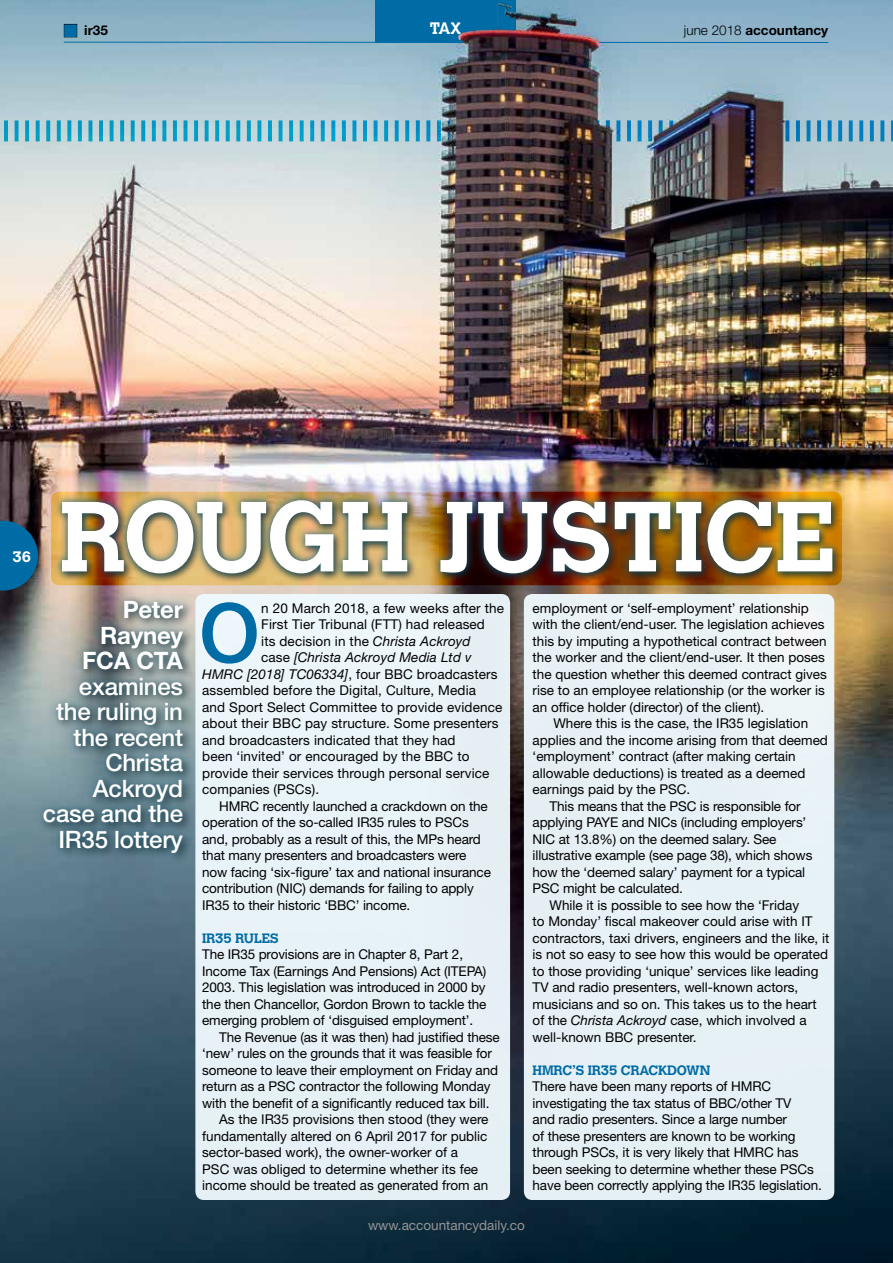
<style>
.page{position:relative;width:893px;height:1263px;background:#fff}
.page>*{position:absolute;margin:0;border:0;box-sizing:border-box;transform-origin:0 0}
.t1{font:700 98.55px "Calvert MT Std";color:#fff}
.t2{font:83.7px "Calvert MT Std";color:#006ca5}
.t3{font:500 24px/25.5px "Helvetica Neue LT Std";letter-spacing:-.01em;color:#fff;text-align:right}
.t4{font:700 24px/25.5px "Helvetica Neue LT Std";letter-spacing:-.01em;color:#fff;text-align:right}
.t5{font:700 16.5px "Calvert MT Std";color:#fff}
.t6{font:700 15px "Calvert MT Std";color:#fff}
.t7{font:13.5px/16.5px "Helvetica Neue LT Std";color:#000}
.t8{font:700 13.5px "Calvert MT Std";letter-spacing:-.01em;color:#006ca5}
.t9{font:italic 13.5px "Helvetica Neue LT Std";letter-spacing:.01em;color:#000}
.t10{font:700 13.5px "Helvetica Neue LT Std";color:#000}
.t11{font:13.5px "Helvetica Neue LT Std";color:#939598}
.s1{color:#006ca5}
.s2{font-weight:300}
.s3{font-style:italic}
.s4{font-style:normal}
</style>
<div class="page">
<img style="left:0;top:332px;width:893px;height:931px">
<div style="left:32px;top:590px;width:162px;height:274px;background:#1f6f8a;opacity:.75"></div>
<svg style="left:0;top:521px;width:38px;height:69px"></svg>
<img style="left:0;top:0;width:893px;height:332px">
<div style="left:524px;top:594px;width:310px;height:606px;background:#e6f1f6;border-radius:9px"></div>
<div style="left:195px;top:594px;width:315px;height:606px;background:#e7f2f7;border-radius:9px"></div>
<svg style="left:51px;top:492px;width:791px;height:93px"></svg>
<div style="left:52px;top:490px;width:790px;height:93px;background:#1f6f8a;opacity:.75"></div>
<p class="t10" style="left:64px;top:22px;width:46px"><span class="s1">■</span> ir35</p>
<p class="t5" style="left:430px;top:18px;width:33px">TAX</p>
<p class="t10" style="left:684px;top:22px;width:146px"><span class="s2">june 2018</span> accountancy</p>
<p class="t6" style="left:13px;top:547px;width:20px">36</p>
<h1 class="t1" style="left:58px;top:474px;width:780px">ROUGH JUSTICE</h1>
<h3 class="t4" style="left:82px;top:596px;width:102px">Peter<br>Rayney<br>FCA CTA</h3>
<h3 class="t3" style="left:43px;top:673px;width:142px">examines the ruling in the recent<br>Christa<br>Ackroyd case and the<br>IR35 lottery</h3>
<h2 class="t2" style="left:198px;top:585px;width:63px">O</h2>
<p class="t7" style="left:261px;top:600px;width:244px">n 20 March 2018, a few weeks after the</p>
<p class="t7" style="left:261px;top:616px;width:225px">First Tier Tribunal (FTT) had released</p>
<p class="t7" style="left:261px;top:633px;width:211px">its decision in the <span class="s3">Christa Ackroyd</span></p>
<p class="t9" style="left:261px;top:649px;width:212px"><span class="s4">case</span> [Christa Ackroyd Media Ltd v</p>
<p class="t7" style="left:202px;top:666px;width:297px"><span class="s3">HMRC [2018] TC06334]</span>, four BBC broadcasters</p>
<p class="t7" style="left:202px;top:682px;width:275px">assembled before the Digital, Culture, Media</p>
<p class="t7" style="left:202px;top:699px;width:302px">and Sport Select Committee to provide evidence</p>
<p class="t7" style="left:202px;top:715px;width:298px">about their BBC pay structure. Some presenters</p>
<p class="t7" style="left:202px;top:732px;width:255px">and broadcasters indicated that they had</p>
<p class="t7" style="left:202px;top:748px;width:269px">been ‘invited’ or encouraged by the BBC to</p>
<p class="t7" style="left:202px;top:765px;width:289px">provide their services through personal service</p>
<p class="t7" style="left:202px;top:781px;width:118px">companies (PSCs).</p>
<p class="t7" style="left:219px;top:798px;width:270px">HMRC recently launched a crackdown on the</p>
<p class="t7" style="left:202px;top:814px;width:268px">operation of the so-called IR35 rules to PSCs</p>
<p class="t7" style="left:202px;top:831px;width:280px">and, probably as a result of this, the MPs heard</p>
<p class="t7" style="left:202px;top:847px;width:266px">that many presenters and broadcasters were</p>
<p class="t7" style="left:202px;top:864px;width:290px">now facing ‘six-figure’ tax and national insurance</p>
<p class="t7" style="left:202px;top:880px;width:273px">contribution (NIC) demands for failing to apply</p>
<p class="t7" style="left:202px;top:897px;width:210px">IR35 to their historic ‘BBC’ income.</p>
<p class="t8" style="left:202px;top:930px;width:78px">IR35 RULES</p>
<p class="t7" style="left:202px;top:946px;width:262px">The IR35 provisions are in Chapter 8, Part 2,</p>
<p class="t7" style="left:202px;top:963px;width:286px">Income Tax (Earnings And Pensions) Act (ITEPA)</p>
<p class="t7" style="left:202px;top:979px;width:285px">2003. This legislation was introduced in 2000 by</p>
<p class="t7" style="left:202px;top:996px;width:286px">the then Chancellor, Gordon Brown to tackle the</p>
<p class="t7" style="left:202px;top:1012px;width:273px">emerging problem of ‘disguised employment’.</p>
<p class="t7" style="left:219px;top:1029px;width:282px">The Revenue (as it was then) had justified these</p>
<p class="t7" style="left:202px;top:1045px;width:291px">‘new’ rules on the grounds that it was feasible for</p>
<p class="t7" style="left:202px;top:1062px;width:297px">someone to leave their employment on Friday and</p>
<p class="t7" style="left:202px;top:1078px;width:290px">return as a PSC contractor the following Monday</p>
<p class="t7" style="left:202px;top:1095px;width:289px">with the benefit of a significantly reduced tax bill.</p>
<p class="t7" style="left:219px;top:1111px;width:271px">As the IR35 provisions then stood (they were</p>
<p class="t7" style="left:202px;top:1128px;width:287px">fundamentally altered on 6 April 2017 for public</p>
<p class="t7" style="left:202px;top:1144px;width:257px">sector-based work), the owner-worker of a</p>
<p class="t7" style="left:202px;top:1161px;width:278px">PSC was obliged to determine whether its fee</p>
<p class="t7" style="left:202px;top:1177px;width:288px">income should be treated as generated from an</p>
<p class="t7" style="left:533px;top:600px;width:296px">employment or ‘self-employment’ relationship with the client/end-user. The legislation achieves this by imputing a hypothetical contract between the worker and the client/end-user. It then poses the question whether this deemed contract gives rise to an employee relationship (or the worker is an office holder (director) of the client).</p>
<p class="t7" style="left:553px;top:715px;width:256px">Where this is the case, the IR35 legislation</p>
<p class="t7" style="left:533px;top:732px;width:297px">applies and the income arising from that deemed</p>
<p class="t7" style="left:533px;top:748px;width:265px">‘employment’ contract (after making certain</p>
<p class="t7" style="left:533px;top:765px;width:274px">allowable deductions) is treated as a deemed</p>
<p class="t7" style="left:533px;top:781px;width:159px">earnings paid by the PSC.</p>
<p class="t7" style="left:550px;top:798px;width:253px">This means that the PSC is responsible for</p>
<p class="t7" style="left:533px;top:814px;width:275px">applying PAYE and NICs (including employers’</p>
<p class="t7" style="left:533px;top:831px;width:245px">NIC at 13.8%) on the deemed salary. See</p>
<p class="t7" style="left:533px;top:847px;width:281px">illustrative example (see page 38), which shows</p>
<p class="t7" style="left:533px;top:864px;width:274px">how the ‘deemed salary’ payment for a typical</p>
<p class="t7" style="left:533px;top:880px;width:152px">PSC might be calculated.</p>
<p class="t7" style="left:550px;top:897px;width:251px">While it is possible to see how the ‘Friday</p>
<p class="t7" style="left:533px;top:913px;width:282px">to Monday’ fiscal makeover could arise with IT</p>
<p class="t7" style="left:533px;top:930px;width:298px">contractors, taxi drivers, engineers and the like, it</p>
<p class="t7" style="left:533px;top:946px;width:297px">is not so easy to see how this would be operated</p>
<p class="t7" style="left:533px;top:963px;width:287px">to those providing ‘unique’ services like leading</p>
<p class="t7" style="left:533px;top:979px;width:267px">TV and radio presenters, well-known actors,</p>
<p class="t7" style="left:533px;top:996px;width:286px">musicians and so on. This takes us to the heart</p>
<p class="t7" style="left:533px;top:1012px;width:276px">of the <span class="s3">Christa Ackroyd</span> case, which involved a</p>
<p class="t7" style="left:533px;top:1029px;width:165px">well-known BBC presenter.</p>
<p class="t8" style="left:533px;top:1061px;width:179px">HMRC’S IR35 CRACKDOWN</p>
<p class="t7" style="left:533px;top:1078px;width:291px">There have been many reports of HMRC investigating the tax status of BBC/other TV<br>and radio presenters. Since a large number<br>of these presenters are known to be working through PSCs, it is very likely that HMRC has been seeking to determine whether these PSCs have been correctly applying the IR35 legislation.</p>
<p class="t11" style="left:368px;top:1217px;width:158px">www.accountancydaily.co</p>
</div>
